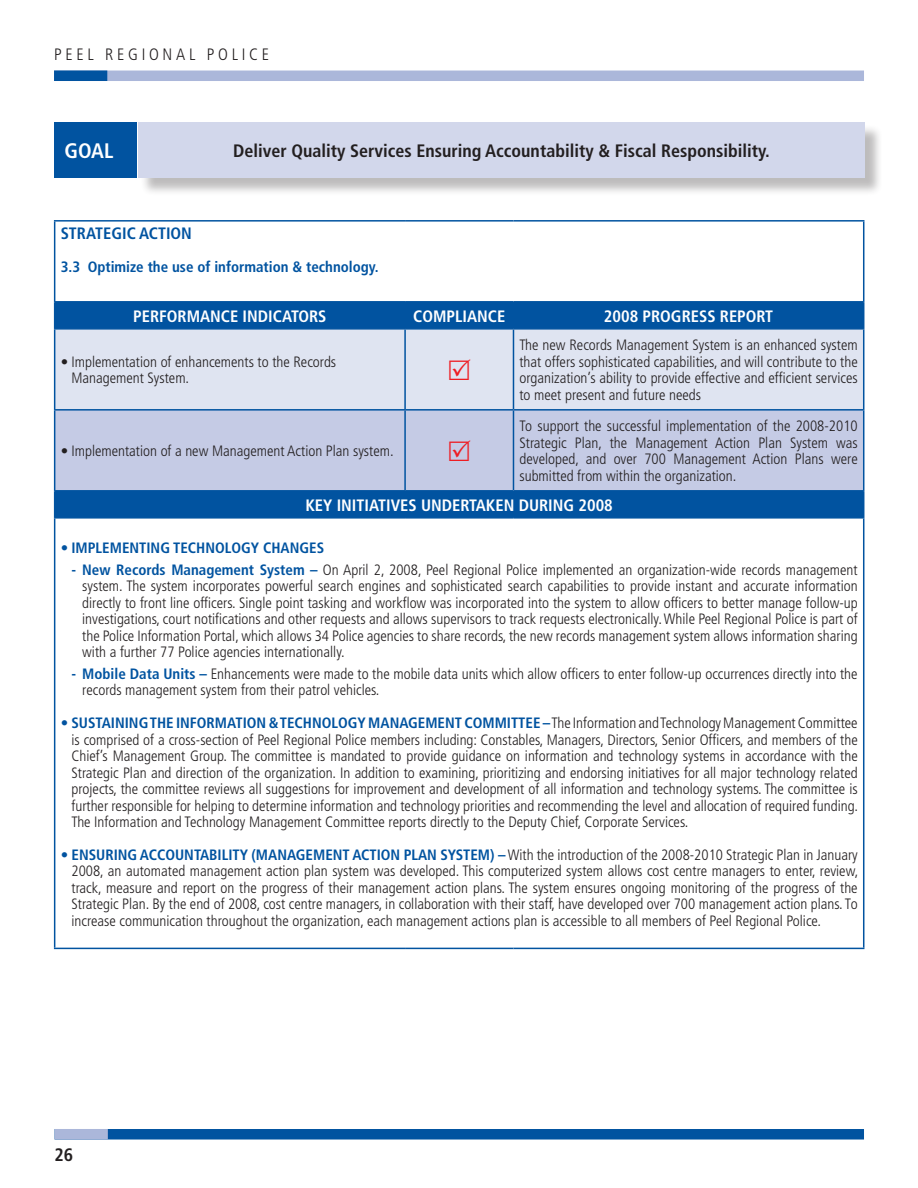
<style>
.page{position:relative;width:918px;height:1188px;background:#fff}
.page>*{position:absolute;margin:0;border:0;box-sizing:border-box;transform-origin:0 0}
.t1{font:700 condensed 21px "Frutiger";color:#fff}
.t2{font:700 condensed 18px "Frutiger";color:#231f20}
.t3{font:700 condensed 16.5px "Frutiger";color:#fff}
.t4{font:700 condensed 16.5px "Frutiger";color:#fff}
.t5{font:300 condensed 16.5px "Frutiger";letter-spacing:.225em;color:#231f20}
.t6{font:700 condensed 16.5px "Frutiger";color:#0153a0}
.t7{font:300 condensed 15px/16.5px "Frutiger";color:#231f20;text-align:justify}
.t8{font:700 condensed 15px "Frutiger";color:#0153a0}
.s1{font-weight:700;color:#0153a0}
</style>
<div class="page">
<div style="left:54px;top:71px;width:810px;height:10px;background:#abb7da"></div>
<div style="left:54px;top:71px;width:53px;height:10px;background:#0153a0"></div>
<div style="left:55px;top:1129px;width:809px;height:11px;background:#0153a0"></div>
<div style="left:55px;top:1129px;width:53px;height:10px;background:#abb7da"></div>
<div style="left:55px;top:303px;width:808px;height:214px;background:#0153a0"></div>
<div style="left:55px;top:330px;width:808px;height:79px;background:#dfe4f1"></div>
<div style="left:55px;top:411px;width:808px;height:79px;background:#c5cbe5"></div>
<svg style="left:54px;top:303px;width:1px;height:25px"></svg>
<hr style="left:404px;top:303px;width:2px;height:25px;background:#0153a0">
<svg style="left:513px;top:303px;width:1px;height:25px"></svg>
<svg style="left:863px;top:303px;width:1px;height:25px"></svg>
<hr style="left:54px;top:328px;width:351px;height:2px;background:#0153a0">
<hr style="left:54px;top:330px;width:1px;height:79px;background:#0153a0">
<hr style="left:405px;top:328px;width:108px;height:2px;background:#0153a0">
<hr style="left:404px;top:330px;width:2px;height:79px;background:#0153a0">
<hr style="left:513px;top:328px;width:351px;height:2px;background:#0153a0">
<hr style="left:513px;top:330px;width:1px;height:79px;background:#0153a0">
<hr style="left:863px;top:330px;width:1px;height:79px;background:#0153a0">
<hr style="left:54px;top:411px;width:1px;height:79px;background:#0153a0">
<hr style="left:404px;top:411px;width:2px;height:79px;background:#0153a0">
<hr style="left:513px;top:411px;width:1px;height:79px;background:#0153a0">
<hr style="left:863px;top:411px;width:1px;height:79px;background:#0153a0">
<svg style="left:54px;top:492px;width:1px;height:25px"></svg>
<svg style="left:863px;top:492px;width:1px;height:25px"></svg>
<hr style="left:54px;top:220px;width:351px;height:2px;background:#0153a0">
<hr style="left:54px;top:222px;width:1px;height:79px;background:#0153a0">
<hr style="left:405px;top:220px;width:108px;height:2px;background:#0153a0">
<hr style="left:513px;top:220px;width:351px;height:2px;background:#0153a0">
<hr style="left:863px;top:222px;width:1px;height:79px;background:#0153a0">
<hr style="left:54px;top:301px;width:351px;height:2px;background:#0153a0">
<hr style="left:405px;top:301px;width:108px;height:2px;background:#0153a0">
<hr style="left:513px;top:301px;width:351px;height:2px;background:#0153a0">
<hr style="left:54px;top:409px;width:351px;height:2px;background:#0153a0">
<hr style="left:405px;top:409px;width:108px;height:2px;background:#0153a0">
<hr style="left:513px;top:409px;width:351px;height:2px;background:#0153a0">
<hr style="left:54px;top:490px;width:351px;height:2px;background:#0153a0">
<hr style="left:405px;top:490px;width:108px;height:2px;background:#0153a0">
<hr style="left:513px;top:490px;width:351px;height:2px;background:#0153a0">
<hr style="left:54px;top:517px;width:351px;height:2px;background:#0153a0">
<hr style="left:54px;top:519px;width:1px;height:429px;background:#0153a0">
<hr style="left:405px;top:517px;width:108px;height:2px;background:#0153a0">
<hr style="left:513px;top:517px;width:351px;height:2px;background:#0153a0">
<hr style="left:863px;top:519px;width:1px;height:429px;background:#0153a0">
<hr style="left:54px;top:948px;width:351px;height:1px;background:#0153a0">
<hr style="left:405px;top:948px;width:108px;height:1px;background:#0153a0">
<hr style="left:513px;top:948px;width:351px;height:1px;background:#0153a0">
<div style="left:140px;top:124px;width:744px;height:72px;background:#231f20;opacity:.3"></div>
<div style="left:138px;top:122px;width:727px;height:55px;background:#d2d7eb"></div>
<div style="left:54px;top:122px;width:83px;height:55px;background:#0153a0"></div>
<svg style="left:450px;top:359px;width:21px;height:21px"></svg>
<svg style="left:450px;top:440px;width:21px;height:21px"></svg>
<p class="t5" style="left:54px;top:45px;width:217px">PEEL REGIONAL POLICE</p>
<h1 class="t1" style="left:65px;top:138px;width:49px">GOAL</h1>
<p class="t2" style="left:233px;top:140px;width:538px">Deliver Quality Services Ensuring Accountability &amp; Fiscal Responsibility.</p>
<p class="t6" style="left:61px;top:224px;width:115px">STRATEGI C ACTION</p>
<p class="t8" style="left:61px;top:258px;width:320px">3.3 Optimize the use of information &amp; technology.</p>
<p class="t3" style="left:133px;top:306px;width:195px">PERFORMANCE INDICATORS</p>
<p class="t3" style="left:413px;top:306px;width:93px">COMPLIANCE</p>
<p class="t3" style="left:604px;top:306px;width:171px">2008 PROGRESS REPORT</p>
<p class="t7" style="left:71px;top:353px;width:266px;text-indent:-11px">• Implementation of enhancements to the Records<br>Management System.</p>
<p class="t7" style="left:519px;top:337px;width:340px">The new Records Management System is an enhanced system that offers sophisticated capabilities, and will contribute to the organization’s ability to provide effective and efficient services to meet present and future needs</p>
<p class="t7" style="left:61px;top:443px;width:335px">• Implementation of a new Management Action Plan system.</p>
<p class="t7" style="left:519px;top:418px;width:340px">To support the successful implementation of the 2008-2010<br>Strategic Plan, the Management Action Plan System was developed, and over 700 Management Action Plans were submitted from within the organization.</p>
<p class="t4" style="left:305px;top:495px;width:136px">KEY INITIATIVES UNDER</p>
<p class="t4" style="left:469px;top:495px;width:80px">TAKEN DURING</p>
<p class="t4" style="left:579px;top:495px;width:36px">2008</p>
<p class="t8" style="left:61px;top:539px;width:51px">• Implementing</p>
<p class="t8" style="left:173px;top:539px;width:118px">Technology Changes</p>
<p class="t7" style="left:82px;top:561px;width:777px;text-indent:-11px"><span class="s1">- New Records Management System –</span> On April 2, 2008, Peel Regional Police implemented an organization-wide records management system. The system incorporates powerful search engines and sophisticated search capabilities to provide instant and accurate information directly to front line officers. Single point tasking and workflow was incorporated into the system to allow officers to better manage follow-up investigations, court notifications and other requests and allows supervisors to track requests electronically. While Peel Regional Police is part of the Police Information Portal, which allows 34 Police agencies to share records, the new records management system allows information sharing with a further 77 Police agencies internationally.</p>
<p class="t7" style="left:82px;top:666px;width:777px;text-indent:-11px"><span class="s1">- Mobile Data Units –</span> Enhancements were made to the mobile data units which allow officers to enter follow-up occurrences directly into the records management system from their patrol vehicles.</p>
<p class="t8" style="left:61px;top:714px;width:28px">• Susta</p>
<p class="t8" style="left:111px;top:714px;width:114px">ining The Informat</p>
<p class="t7" style="left:71px;top:715px;width:788px;text-indent:171px"><span class="s1">ion &amp; Tech nology Management Comm ittee –</span> The Information and Technology Management Committee is comprised of a cross-section of Peel Regional Police members including: Constables, Managers, Directors, Senior Officers, and members of the Chief’s Management Group. The committee is mandated to provide guidance on information and technology systems in accordance with the Strategic Plan and direction of the organization. In addition to examining, prioritizing and endorsing initiatives for all major technology related projects, the committee reviews all suggestions for improvement and development of all information and technology systems. The committee is further responsible for helping to determine information and technology priorities and recommending the level and allocation of required funding.<br>The Information and Technology Management Committee reports directly to the Deputy Chief, Corporate Services.</p>
<p class="t7" style="left:72px;top:847px;width:788px;text-indent:-11px"><span class="s1">• Ensu ring Accountab ility (Management Action Plan System) –</span> With the introduction of the 2008-2010 Strategic Plan in January 2008, an automated management action plan system was developed. This computerized system allows cost centre managers to enter, review, track, measure and report on the progress of their management action plans. The system ensures ongoing monitoring of the progress of the Strategic Plan. By the end of 2008, cost centre managers, in collaboration with their staff, have developed over 700 management action plans. To increase communication throughout the organization, each management actions plan is accessible to all members of Peel Regional Police.</p>
<p class="t2" style="left:55px;top:1144px;width:20px">26</p>
</div>
